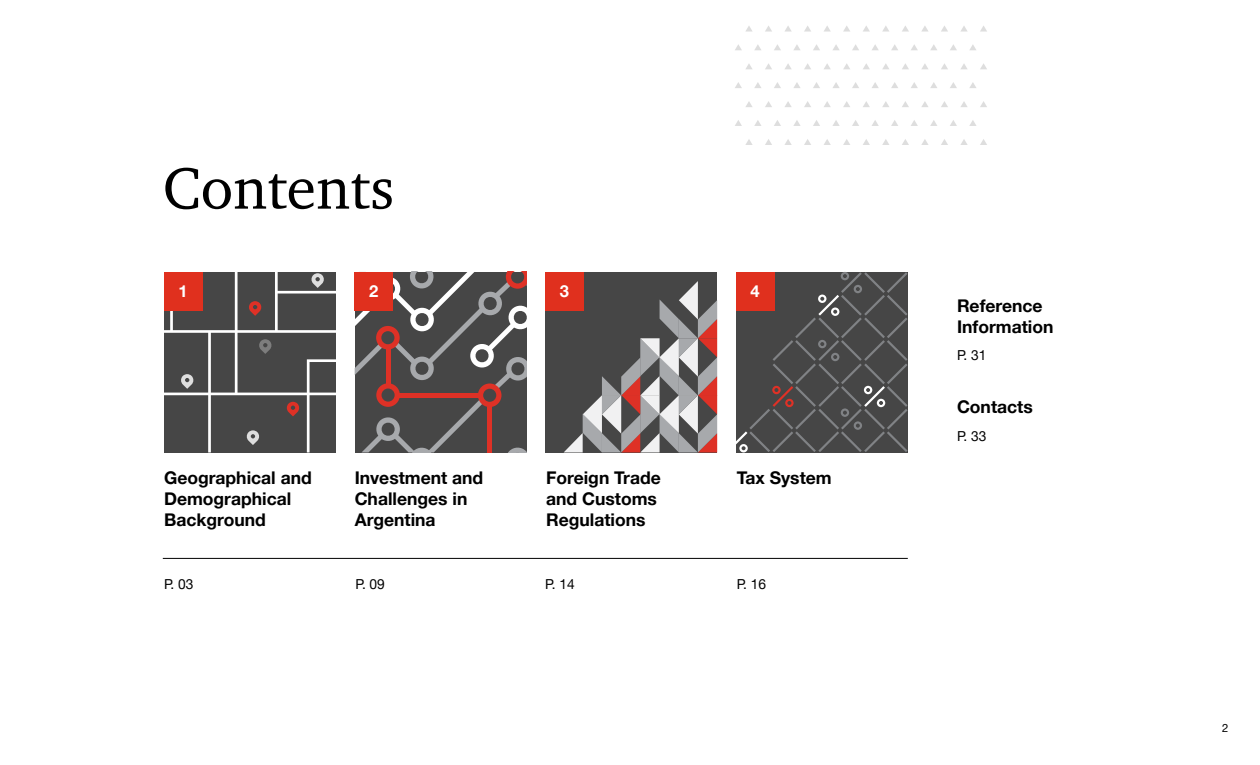
<style>
.page{position:relative;width:1260px;height:765px;background:#fff}
.page>*{position:absolute;margin:0;border:0;box-sizing:border-box;transform-origin:0 0}
.t1{font:60px "ITC Charter Com";color:#000}
.t2{font:700 17.5px/21px "Helvetica Neue LT Pro";color:#000}
.t3{font:700 16.5px "Helvetica Neue LT Pro";color:#fff}
.t4{font:13.75px "Helvetica Neue LT Pro";color:#000}
.t5{font:11.25px "Helvetica Neue LT Pro";color:#000}
</style>
<div class="page">
<svg style="left:355px;top:272px;width:172px;height:180px;background:#635757"></svg>
<div style="left:545px;top:272px;width:172px;height:180px;background:#464646"></div>
<div style="left:355px;top:272px;width:38px;height:38px;background:#e0301e"></div>
<div style="left:545px;top:272px;width:39px;height:38px;background:#e0301e"></div>
<hr style="left:163px;top:558px;width:745px;height:1px;background:#000">
<svg style="left:164px;top:272px;width:172px;height:180px;background:#575555"></svg>
<div style="left:164px;top:272px;width:38px;height:38px;background:#e0301e"></div>
<svg style="left:746px;top:26px;width:6px;height:6px"></svg>
<svg style="left:765px;top:26px;width:7px;height:6px"></svg>
<svg style="left:785px;top:26px;width:7px;height:6px"></svg>
<svg style="left:804px;top:26px;width:7px;height:6px"></svg>
<svg style="left:824px;top:26px;width:7px;height:6px"></svg>
<svg style="left:843px;top:26px;width:7px;height:6px"></svg>
<svg style="left:863px;top:26px;width:7px;height:6px"></svg>
<svg style="left:882px;top:26px;width:7px;height:6px"></svg>
<svg style="left:902px;top:26px;width:7px;height:6px"></svg>
<svg style="left:922px;top:26px;width:6px;height:6px"></svg>
<svg style="left:941px;top:26px;width:7px;height:6px"></svg>
<svg style="left:961px;top:26px;width:6px;height:6px"></svg>
<svg style="left:980px;top:26px;width:7px;height:6px"></svg>
<svg style="left:735px;top:44px;width:7px;height:6px"></svg>
<svg style="left:755px;top:45px;width:6px;height:5px"></svg>
<svg style="left:774px;top:44px;width:7px;height:6px"></svg>
<svg style="left:794px;top:45px;width:6px;height:5px"></svg>
<svg style="left:813px;top:44px;width:7px;height:6px"></svg>
<svg style="left:833px;top:45px;width:6px;height:5px"></svg>
<svg style="left:852px;top:44px;width:7px;height:6px"></svg>
<svg style="left:872px;top:44px;width:7px;height:6px"></svg>
<svg style="left:891px;top:44px;width:7px;height:6px"></svg>
<svg style="left:911px;top:44px;width:7px;height:6px"></svg>
<svg style="left:930px;top:44px;width:7px;height:6px"></svg>
<svg style="left:950px;top:44px;width:7px;height:6px"></svg>
<svg style="left:970px;top:45px;width:6px;height:5px"></svg>
<svg style="left:746px;top:64px;width:6px;height:5px"></svg>
<svg style="left:765px;top:63px;width:7px;height:6px"></svg>
<svg style="left:785px;top:64px;width:6px;height:5px"></svg>
<svg style="left:804px;top:63px;width:7px;height:6px"></svg>
<svg style="left:824px;top:64px;width:7px;height:5px"></svg>
<svg style="left:843px;top:63px;width:7px;height:6px"></svg>
<svg style="left:863px;top:63px;width:7px;height:6px"></svg>
<svg style="left:882px;top:64px;width:7px;height:5px"></svg>
<svg style="left:902px;top:63px;width:7px;height:6px"></svg>
<svg style="left:922px;top:64px;width:6px;height:5px"></svg>
<svg style="left:941px;top:63px;width:7px;height:6px"></svg>
<svg style="left:961px;top:64px;width:6px;height:5px"></svg>
<svg style="left:980px;top:63px;width:7px;height:6px"></svg>
<svg style="left:735px;top:82px;width:7px;height:6px"></svg>
<svg style="left:754px;top:82px;width:7px;height:6px"></svg>
<svg style="left:774px;top:82px;width:7px;height:6px"></svg>
<svg style="left:794px;top:82px;width:6px;height:6px"></svg>
<svg style="left:813px;top:82px;width:7px;height:6px"></svg>
<svg style="left:833px;top:82px;width:7px;height:6px"></svg>
<svg style="left:852px;top:82px;width:7px;height:6px"></svg>
<svg style="left:872px;top:82px;width:7px;height:6px"></svg>
<svg style="left:891px;top:82px;width:7px;height:6px"></svg>
<svg style="left:911px;top:82px;width:7px;height:6px"></svg>
<svg style="left:930px;top:82px;width:7px;height:6px"></svg>
<svg style="left:950px;top:82px;width:7px;height:6px"></svg>
<svg style="left:969px;top:82px;width:7px;height:6px"></svg>
<svg style="left:746px;top:102px;width:6px;height:5px"></svg>
<svg style="left:765px;top:101px;width:7px;height:6px"></svg>
<svg style="left:785px;top:101px;width:7px;height:6px"></svg>
<svg style="left:804px;top:101px;width:7px;height:6px"></svg>
<svg style="left:824px;top:101px;width:7px;height:6px"></svg>
<svg style="left:843px;top:101px;width:7px;height:6px"></svg>
<svg style="left:863px;top:101px;width:7px;height:6px"></svg>
<svg style="left:882px;top:101px;width:7px;height:6px"></svg>
<svg style="left:902px;top:101px;width:7px;height:6px"></svg>
<svg style="left:921px;top:101px;width:7px;height:6px"></svg>
<svg style="left:941px;top:101px;width:7px;height:6px"></svg>
<svg style="left:961px;top:102px;width:6px;height:5px"></svg>
<svg style="left:980px;top:101px;width:7px;height:6px"></svg>
<svg style="left:735px;top:120px;width:7px;height:6px"></svg>
<svg style="left:754px;top:120px;width:7px;height:6px"></svg>
<svg style="left:774px;top:120px;width:7px;height:6px"></svg>
<svg style="left:793px;top:120px;width:8px;height:6px"></svg>
<svg style="left:813px;top:120px;width:7px;height:6px"></svg>
<svg style="left:833px;top:120px;width:7px;height:6px"></svg>
<svg style="left:852px;top:120px;width:7px;height:6px"></svg>
<svg style="left:872px;top:120px;width:7px;height:6px"></svg>
<svg style="left:891px;top:120px;width:7px;height:6px"></svg>
<svg style="left:911px;top:120px;width:7px;height:6px"></svg>
<svg style="left:930px;top:120px;width:7px;height:6px"></svg>
<svg style="left:950px;top:120px;width:7px;height:6px"></svg>
<svg style="left:969px;top:120px;width:7px;height:6px"></svg>
<svg style="left:745px;top:139px;width:8px;height:6px"></svg>
<svg style="left:765px;top:139px;width:7px;height:6px"></svg>
<svg style="left:785px;top:139px;width:7px;height:6px"></svg>
<svg style="left:804px;top:139px;width:7px;height:6px"></svg>
<svg style="left:824px;top:139px;width:7px;height:6px"></svg>
<svg style="left:843px;top:139px;width:7px;height:6px"></svg>
<svg style="left:863px;top:139px;width:7px;height:6px"></svg>
<svg style="left:882px;top:139px;width:7px;height:6px"></svg>
<svg style="left:902px;top:139px;width:7px;height:6px"></svg>
<svg style="left:921px;top:139px;width:7px;height:6px"></svg>
<svg style="left:941px;top:139px;width:7px;height:6px"></svg>
<svg style="left:960px;top:139px;width:8px;height:6px"></svg>
<svg style="left:980px;top:139px;width:7px;height:6px"></svg>
<svg style="left:564px;top:281px;width:153px;height:171px"></svg>
<svg style="left:736px;top:272px;width:172px;height:180px;background:#554c4b"></svg>
<h1 class="t1" style="left:163px;top:151px;width:233px">Contents</h1>
<p class="t3" style="left:179px;top:281px;width:11px">1</p>
<p class="t3" style="left:369px;top:281px;width:11px">2</p>
<p class="t3" style="left:560px;top:281px;width:11px">3</p>
<p class="t3" style="left:750px;top:281px;width:11px">4</p>
<p class="t2" style="left:164px;top:467px;width:149px">Geographical and<br>Demographical<br>Background</p>
<p class="t2" style="left:355px;top:467px;width:130px">Investment and<br>Challenges in<br>Argentina</p>
<p class="t2" style="left:546px;top:467px;width:116px">Foreign Trade and Customs<br>Regulations</p>
<p class="t2" style="left:737px;top:467px;width:96px">Tax System</p>
<p class="t4" style="left:164px;top:576px;width:31px">P. 03</p>
<p class="t4" style="left:356px;top:576px;width:31px">P. 09</p>
<p class="t4" style="left:545px;top:576px;width:31px">P. 14</p>
<p class="t4" style="left:737px;top:576px;width:31px">P. 16</p>
<p class="t2" style="left:957px;top:294px;width:98px">Reference<br>Information</p>
<p class="t4" style="left:957px;top:347px;width:31px">P. 31</p>
<p class="t2" style="left:957px;top:396px;width:77px">Contacts</p>
<p class="t4" style="left:957px;top:427px;width:31px">P. 33</p>
<p class="t5" style="left:1222px;top:721px;width:8px">2</p>
</div>
